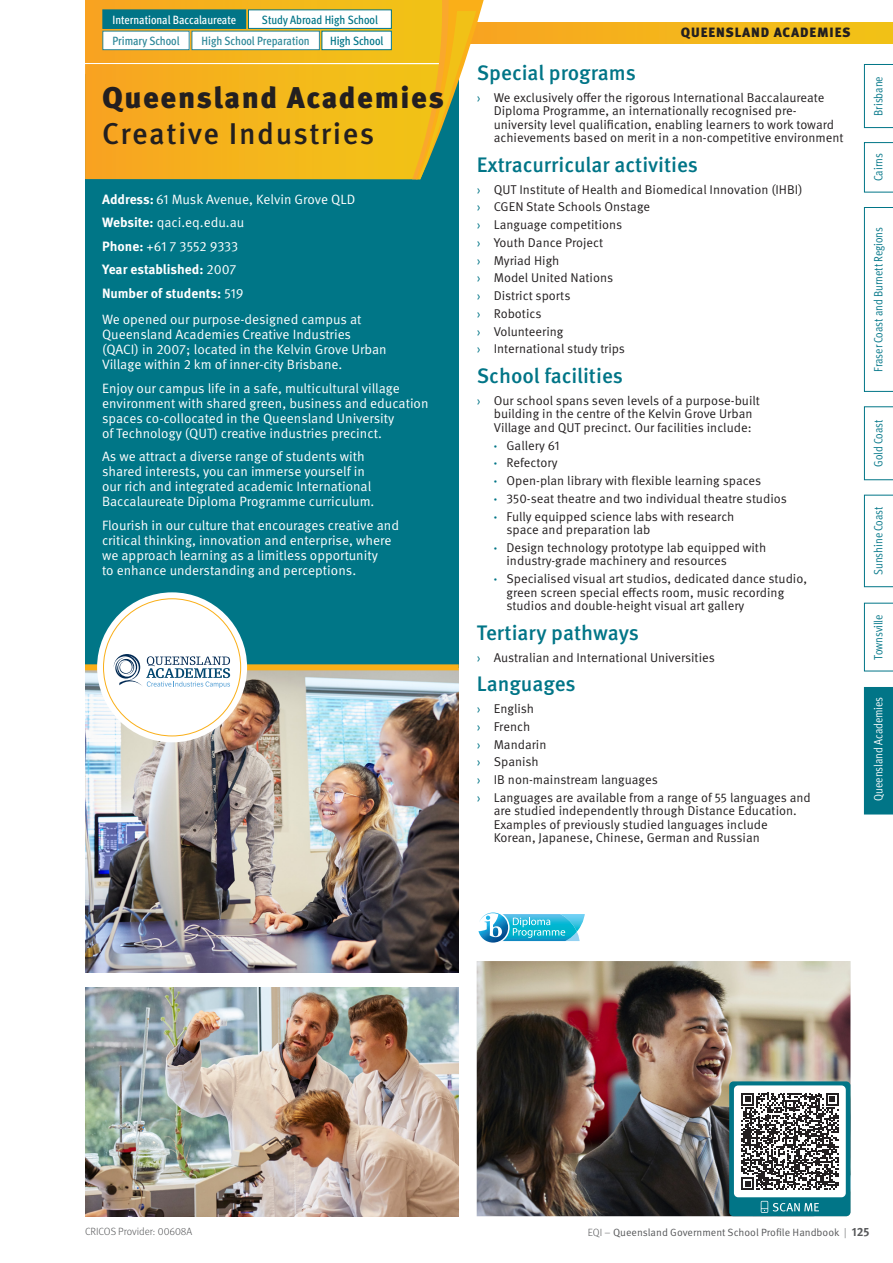
<style>
.page{position:relative;width:893px;height:1263px;background:#fff}
.page>*{position:absolute;margin:0;border:0;box-sizing:border-box;transform-origin:0 0}
.Heading_2{font:900 30px/36px "Meta OT";letter-spacing:.05em;color:#231f20}
.Heading_3{font:500 21px "Meta OT";color:#017587}
.Body{font:13.5px/15px "Meta OT Norm";color:#fff}
.Body-2{font:700 13.5px "Meta OT";letter-spacing:-.005em;color:#fff}
.t1{font:900 13.5px "Meta OT";letter-spacing:.06em;color:#231f20}
.t2{font:12.75px/13.5px "Meta OT Norm";color:#231f20}
.Tabs{font:12px "Meta OT Cond Norm";letter-spacing:-.005em;color:#017587}
.Cyan_Box_Text{font:500 condensed 12px "Meta OT";color:#017587}
.Cyan_Box_Text-2{font:500 condensed 12px "Meta OT";letter-spacing:-.005em;color:#fff}
.Cyan_Box_Text-3{font:500 condensed 12px "Meta OT";color:#2c8798}
.Tabs-2{font:12px "Meta OT Cond Norm";color:#fff}
.Heading_3-2{font:500 condensed 12px "Meta OT";color:#2c8798}
.t3{font:10.5px "Meta OT Norm";color:#57585a}
.t4{font:300 10.5px "Meta OT";color:#57585a}
.s1{font-weight:500}
.s2{color:#017587}
.s3{font-family:"Meta OT";font-weight:700;color:#017587}
.s4{font-family:"Meta OT";font-weight:700}
.s5{font-family:"Meta OT Norm";font-weight:400}
.s6{font-family:"Meta OT";font-weight:300}
.s7{font-family:"Meta OT";font-weight:700;font-size:12px}
</style>
<div class="page">
<img style="left:85px;top:670px;width:374px;height:302px">
<div style="left:85px;top:74px;width:374px;height:593px;background:#007687"></div>
<div style="left:85px;top:664px;width:374px;height:6px;background:#faaf18"></div>
<div style="left:97px;top:592px;width:150px;height:150px;background:#fff;border-radius:50%"></div>
<svg style="left:114px;top:654px;width:116px;height:34px"></svg>
<svg style="left:478px;top:912px;width:107px;height:31px"></svg>
<img style="left:85px;top:988px;width:374px;height:228px">
<img style="left:477px;top:961px;width:373px;height:255px">
<div style="left:459px;top:22px;width:434px;height:21px;background:linear-gradient(to right,#f8a421,#f1c417)"></div>
<svg style="left:85px;top:0;width:402px;height:179px"></svg>
<div style="left:103px;top:10px;width:143px;height:18px;background:#017587"></div>
<div style="left:102px;top:9px;width:144px;height:20px;border:1px solid #017587"></div>
<div style="left:248px;top:10px;width:143px;height:18px;background:#fff"></div>
<div style="left:248px;top:9px;width:144px;height:20px;border:1px solid #017587"></div>
<div style="left:103px;top:31px;width:86px;height:19px;background:#fff"></div>
<div style="left:102px;top:31px;width:88px;height:19px;border:1px solid #2c8798"></div>
<div style="left:192px;top:31px;width:127px;height:19px;background:#fff"></div>
<div style="left:192px;top:31px;width:128px;height:19px;border:1px solid #2c8798"></div>
<div style="left:322px;top:31px;width:69px;height:19px;background:#fff"></div>
<div style="left:322px;top:31px;width:70px;height:19px;border:1px solid #017587"></div>
<div style="left:729px;top:1081px;width:121px;height:135px;background:#017587;border-radius:4px"></div>
<svg style="left:761px;top:1201px;width:58px;height:12px"></svg>
<div style="left:734px;top:1085px;width:112px;height:112px;background:#fff;border-radius:4px"></div>
<svg style="left:741px;top:1093px;width:97px;height:97px"></svg>
<svg style="left:864px;top:64px;width:29px;height:64px"></svg>
<svg style="left:864px;top:142px;width:29px;height:50px"></svg>
<svg style="left:864px;top:207px;width:29px;height:185px"></svg>
<svg style="left:864px;top:406px;width:29px;height:74px"></svg>
<svg style="left:864px;top:495px;width:29px;height:92px"></svg>
<svg style="left:864px;top:603px;width:29px;height:68px"></svg>
<div style="left:864px;top:687px;width:29px;height:127px;background:#017587"></div>
<p class="Cyan_Box_Text-2" style="left:112px;top:12px;width:125px">International Baccalaureate</p>
<p class="Cyan_Box_Text" style="left:262px;top:12px;width:117px">Study Abroad High School</p>
<p class="Heading_3-2" style="left:112px;top:33px;width:69px">Primary School</p>
<p class="Cyan_Box_Text-3" style="left:202px;top:33px;width:110px">High School Preparation</p>
<p class="Cyan_Box_Text" style="left:330px;top:33px;width:55px">High School</p>
<p class="Heading_2" style="left:102px;top:81px;width:344px">Queensland Academies<br><span class="s1">Creative Industries</span></p>
<p class="Tabs" style="left:871px;top:116px;width:41px;rotate:-90deg">Brisbane</p>
<p class="Tabs" style="left:871px;top:181px;width:29px;rotate:-90deg">Cairns</p>
<p class="t1" style="left:681px;top:25px;width:171px">QUEENSLAND ACADEMIES</p>
<p class="Heading_3" style="left:477px;top:59px;width:161px">Special programs</p>
<p class="t2" style="left:494px;top:91px;width:351px;text-indent:-17px"><span class="s2">›</span> We exclusively offer the rigorous International Baccalaureate Diploma Programme, an internationally recognised pre&shy;university level qualification, enabling learners to work toward achievements based on merit in a non-competitive environment</p>
<p class="Heading_3" style="left:477px;top:151px;width:223px">Extracurricular activities</p>
<p class="t2" style="left:477px;top:183px;width:327px"><span class="s2">›</span> QUT Institute of Health and Biomedical Innovation (IHBI)</p>
<p class="t2" style="left:477px;top:200px;width:175px"><span class="s2">›</span> CGEN State Schools Onstage</p>
<p class="t2" style="left:477px;top:218px;width:147px"><span class="s2">›</span> Language competitions</p>
<p class="t2" style="left:477px;top:236px;width:128px"><span class="s2">›</span> Youth Dance Project</p>
<p class="t2" style="left:477px;top:254px;width:84px"><span class="s2">›</span> Myriad High</p>
<p class="t2" style="left:477px;top:271px;width:138px"><span class="s2">›</span> Model United Nations</p>
<p class="t2" style="left:477px;top:289px;width:95px"><span class="s2">›</span> District sports</p>
<p class="t2" style="left:477px;top:307px;width:66px"><span class="s2">›</span> Robotics</p>
<p class="t2" style="left:477px;top:325px;width:88px"><span class="s2">›</span> Volunteering</p>
<p class="t2" style="left:477px;top:342px;width:150px"><span class="s2">›</span> International study trips</p>
<p class="Heading_3" style="left:477px;top:362px;width:148px">School facilities</p>
<p class="t2" style="left:494px;top:394px;width:268px;text-indent:-17px"><span class="s2">›</span> Our school spans seven levels of a purpose-built building in the centre of the Kelvin Grove Urban<br>Village and QUT precinct. Our facilities include:</p>
<p class="t2" style="left:494px;top:439px;width:67px"><span class="s3">·</span> Gallery 61</p>
<p class="t2" style="left:494px;top:456px;width:65px"><span class="s3">·</span> Refectory</p>
<p class="t2" style="left:494px;top:474px;width:269px"><span class="s3">·</span> Open-plan library with flexible learning spaces</p>
<p class="t2" style="left:494px;top:492px;width:295px"><span class="s3">·</span> 350-seat theatre and two individual theatre studios</p>
<p class="t2" style="left:506px;top:510px;width:229px;text-indent:-13px"><span class="s3">·</span> Fully equipped science labs with research space and preparation lab</p>
<p class="t2" style="left:506px;top:541px;width:261px;text-indent:-13px"><span class="s3">·</span> Design technology prototype lab equipped with industry-grade machinery and resources</p>
<p class="t2" style="left:506px;top:572px;width:302px;text-indent:-13px"><span class="s3">·</span> Specialised visual art studios, dedicated dance studio, green screen special effects room, music recording studios and double-height visual art gallery</p>
<p class="Heading_3" style="left:477px;top:619px;width:164px">Tertiary pathways</p>
<p class="t2" style="left:477px;top:651px;width:240px"><span class="s2">›</span> Australian and International Universities</p>
<p class="Heading_3" style="left:477px;top:671px;width:101px">Languages</p>
<p class="t2" style="left:477px;top:702px;width:59px"><span class="s2">›</span> English</p>
<p class="t2" style="left:477px;top:720px;width:55px"><span class="s2">›</span> French</p>
<p class="t2" style="left:477px;top:737px;width:71px"><span class="s2">›</span> Mandarin</p>
<p class="t2" style="left:477px;top:755px;width:64px"><span class="s2">›</span> Spanish</p>
<p class="t2" style="left:477px;top:773px;width:183px"><span class="s2">›</span> IB non-mainstream languages</p>
<p class="t2" style="left:494px;top:791px;width:319px;text-indent:-17px"><span class="s2">›</span> Languages are available from a range of 55 languages and are studied independently through Distance Education.<br>Examples of previously studied languages include Korean, Japanese, Chinese, German and Russian</p>
<p class="Body" style="left:102px;top:192px;width:255px"><span class="s4">Address:</span> 61 Musk Avenue, Kelvin Grove QLD</p>
<p class="Body" style="left:102px;top:215px;width:144px"><span class="s4">Website:</span> qaci.eq.edu.au</p>
<p class="Body" style="left:102px;top:239px;width:138px"><span class="s4">Phone:</span> +61 7 3552 9333</p>
<p class="Body-2" style="left:102px;top:261px;width:136px">Year established: <span class="s5">2007</span></p>
<p class="Body-2" style="left:102px;top:284px;width:143px">Number of students: <span class="s5">519</span></p>
<p class="Body" style="left:102px;top:312px;width:286px">We opened our purpose-designed campus at Queensland Academies Creative Industries (QACI) in 2007; located in the Kelvin Grove Urban Village within 2 km of inner-city Brisbane.</p>
<p class="Body" style="left:102px;top:381px;width:328px">Enjoy our campus life in a safe, multicultural village environment with shared green, business and education spaces co-collocated in the Queensland University<br>of Technology (QUT) creative industries precinct.</p>
<p class="Body" style="left:102px;top:449px;width:274px">As we attract a diverse range of students with shared interests, you can immerse yourself in our rich and integrated academic International Baccalaureate Diploma Programme curriculum.</p>
<p class="Body" style="left:102px;top:518px;width:298px">Flourish in our culture that encourages creative and critical thinking, innovation and enterprise, where we approach learning as a limitless opportunity<br>to enhance understanding and perceptions.</p>
<p class="Tabs" style="left:871px;top:372px;width:146px;rotate:-90deg">Fraser Coast and Burnett Regions</p>
<p class="Tabs" style="left:871px;top:467px;width:48px;rotate:-90deg">Gold Coast</p>
<p class="Tabs" style="left:871px;top:575px;width:70px;rotate:-90deg">Sunshine Coast</p>
<p class="Tabs" style="left:871px;top:659px;width:46px;rotate:-90deg">Townsville</p>
<p class="Tabs-2" style="left:871px;top:800px;width:105px;rotate:-90deg">Queensland Academies</p>
<p class="t4" style="left:85px;top:1225px;width:109px">CRICOS Provider: 00608A</p>
<p class="t3" style="left:588px;top:1226px;width:283px"><span class="s6">EQI –</span> Queensland Government School Profile Handbook <span class="s6">|</span> <span class="s7">125</span></p>
</div>
